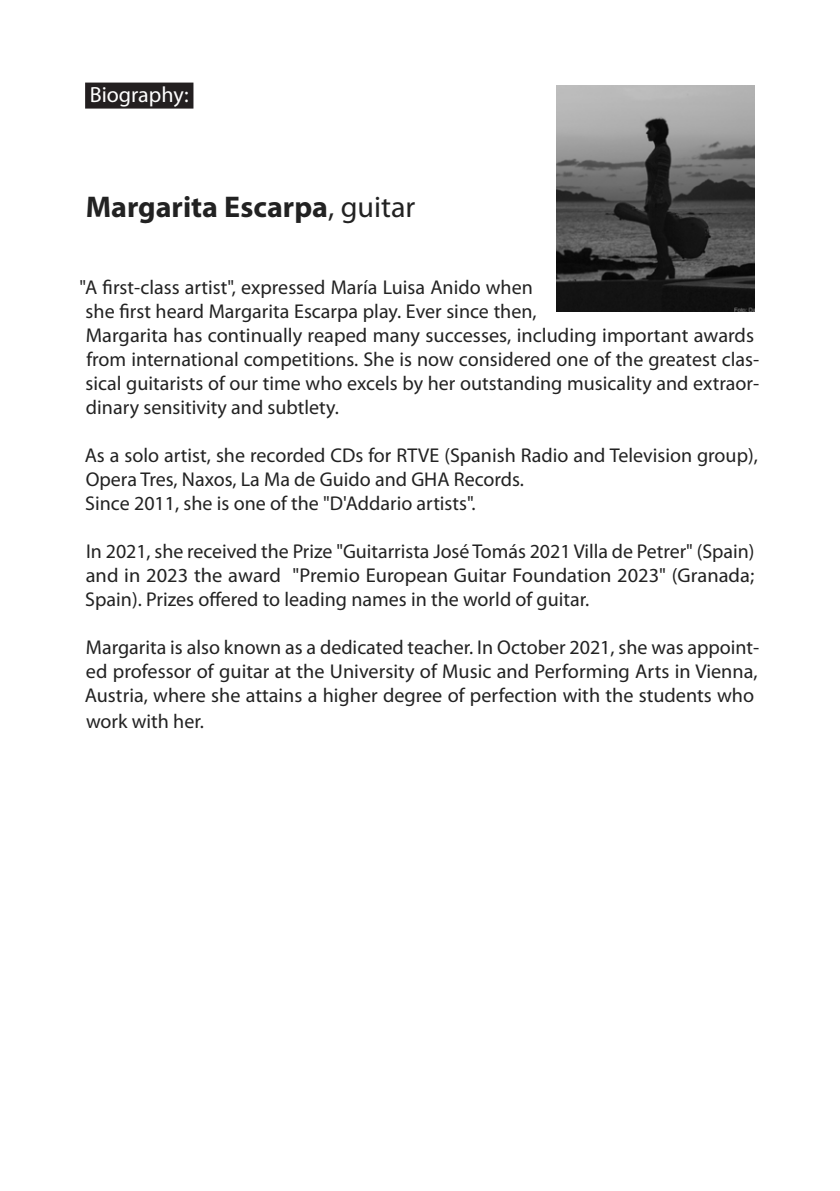
<style>
.page{position:relative;width:840px;height:1191px;background:#fff}
.page>*{position:absolute;margin:0;border:0;box-sizing:border-box;transform-origin:0 0}
.No_Spacing{font:700 30px "Myriad Pro";color:#222}
.No_Spacing-2{font:22px "Myriad Pro";color:#fff}
.t1{font:20px/24px "Myriad Pro";color:#222}
.s1{font-weight:400}
</style>
<div class="page">
<div style="left:85px;top:83px;width:108px;height:26px;background:#231f20"></div>
<img style="left:556px;top:85px;width:198px;height:227px">
<p class="No_Spacing-2" style="left:90px;top:82px;width:100px">Biography:</p>
<p class="No_Spacing" style="left:86px;top:190px;width:331px">Margarita Escarpa<span class="s1">, guitar</span></p>
<p class="t1" style="left:86px;top:275px;width:674px;text-indent:-6px">"A first-class artist", expressed María Luisa Anido when<br>she first heard Margarita Escarpa play. Ever since then,<br>Margarita has continually reaped many successes, including important awards from international competitions. She is now considered one of the greatest clas&shy;sical guitarists of our time who excels by her outstanding musicality and extraor&shy;dinary sensitivity and subtlety.</p>
<p class="t1" style="left:85px;top:443px;width:674px">As a solo artist, she recorded CDs for RTVE (Spanish Radio and Television group),<br>Opera Tres, Naxos, La Ma de Guido and GHA Records.</p>
<p class="t1" style="left:85px;top:491px;width:392px">Since 2011, she is one of the "D'Addario artists".</p>
<p class="t1" style="left:85px;top:539px;width:670px;text-align:justify">In 2021, she received the Prize "Guitarrista José Tomás 2021 Villa de Petrer" (Spain) and in 2023 the award "Premio European Guitar Foundation 2023" (Granada; Spain). Prizes offered to leading names in the world of guitar.</p>
<p class="t1" style="left:85px;top:635px;width:675px;text-align:justify">Margarita is also known as a dedicated teacher. In October 2021, she was appoint&shy;ed professor of guitar at the University of Music and Performing Arts in Vienna, Austria, where she attains a higher degree of perfection with the students who</p>
<p class="t1" style="left:86px;top:710px;width:119px">work with her.</p>
</div>
